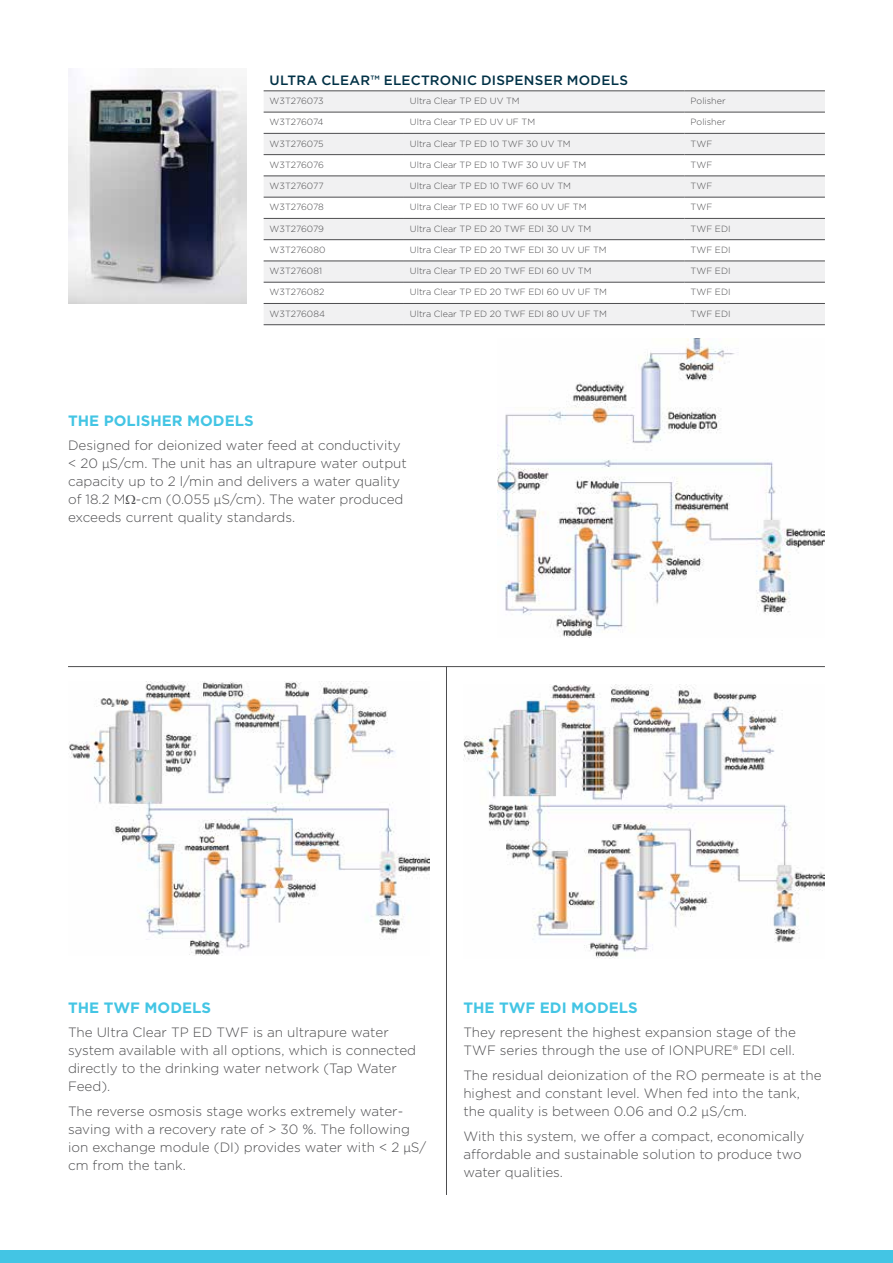
<style>
.page{position:relative;width:893px;height:1263px;background:#fff}
.page>*{position:absolute;margin:0;border:0;box-sizing:border-box;transform-origin:0 0}
.t1{font:700 15px "Gotham";color:#43c5e4}
.t2{font:300 13.5px/18px "Gotham";color:#4d4d4f}
.t3{font:500 13.5px "Gotham";letter-spacing:.02em;color:#003146}
.t4{font:300 9px "Gotham";color:#4d4d4f}
.s1{font-family:"Proxima Nova"}
</style>
<div class="page">
<div style="left:0;top:1250px;width:893px;height:13px;background:#43c5e4"></div>
<img style="left:497px;top:339px;width:328px;height:298px">
<img style="left:69px;top:681px;width:361px;height:275px">
<img style="left:463px;top:684px;width:362px;height:274px">
<img style="left:68px;top:68px;width:179px;height:235px">
<hr style="left:68px;top:666px;width:757px;height:1px;background:#4d4d4f">
<hr style="left:446px;top:666px;width:1px;height:529px;background:#4d4d4f">
<svg style="left:264px;top:92px;width:561px;height:232px;fill:#f1f1f2"></svg>
<hr style="left:264px;top:112px;width:140px;height:1px;background:#4d4d4f">
<hr style="left:404px;top:112px;width:281px;height:1px;background:#4d4d4f">
<hr style="left:685px;top:112px;width:140px;height:1px;background:#4d4d4f">
<hr style="left:264px;top:133px;width:140px;height:1px;background:#4d4d4f">
<hr style="left:404px;top:133px;width:281px;height:1px;background:#4d4d4f">
<hr style="left:685px;top:133px;width:140px;height:1px;background:#4d4d4f">
<hr style="left:264px;top:154px;width:140px;height:1px;background:#4d4d4f">
<hr style="left:404px;top:154px;width:281px;height:1px;background:#4d4d4f">
<hr style="left:685px;top:154px;width:140px;height:1px;background:#4d4d4f">
<hr style="left:264px;top:176px;width:140px;height:1px;background:#4d4d4f">
<hr style="left:404px;top:176px;width:281px;height:1px;background:#4d4d4f">
<hr style="left:685px;top:176px;width:140px;height:1px;background:#4d4d4f">
<hr style="left:264px;top:197px;width:140px;height:1px;background:#4d4d4f">
<hr style="left:404px;top:197px;width:281px;height:1px;background:#4d4d4f">
<hr style="left:685px;top:197px;width:140px;height:1px;background:#4d4d4f">
<hr style="left:264px;top:218px;width:140px;height:1px;background:#4d4d4f">
<hr style="left:404px;top:218px;width:281px;height:1px;background:#4d4d4f">
<hr style="left:685px;top:218px;width:140px;height:1px;background:#4d4d4f">
<hr style="left:264px;top:239px;width:140px;height:1px;background:#4d4d4f">
<hr style="left:404px;top:239px;width:281px;height:1px;background:#4d4d4f">
<hr style="left:685px;top:239px;width:140px;height:1px;background:#4d4d4f">
<hr style="left:264px;top:261px;width:140px;height:1px;background:#4d4d4f">
<hr style="left:404px;top:261px;width:281px;height:1px;background:#4d4d4f">
<hr style="left:685px;top:261px;width:140px;height:1px;background:#4d4d4f">
<hr style="left:264px;top:282px;width:140px;height:1px;background:#4d4d4f">
<hr style="left:404px;top:282px;width:281px;height:1px;background:#4d4d4f">
<hr style="left:685px;top:282px;width:140px;height:1px;background:#4d4d4f">
<hr style="left:264px;top:303px;width:140px;height:1px;background:#4d4d4f">
<hr style="left:404px;top:303px;width:281px;height:1px;background:#4d4d4f">
<hr style="left:685px;top:303px;width:140px;height:1px;background:#4d4d4f">
<hr style="left:264px;top:324px;width:140px;height:1px;background:#4d4d4f">
<hr style="left:404px;top:324px;width:281px;height:1px;background:#4d4d4f">
<hr style="left:685px;top:324px;width:140px;height:1px;background:#4d4d4f">
<hr style="left:264px;top:91px;width:140px;height:1px;background:#4d4d4f">
<hr style="left:404px;top:91px;width:281px;height:1px;background:#4d4d4f">
<hr style="left:685px;top:91px;width:140px;height:1px;background:#4d4d4f">
<p class="t3" style="left:270px;top:71px;width:360px">ULTRA CLEAR™ ELECTRONIC DISPENSER MODELS</p>
<p class="t4" style="left:270px;top:95px;width:56px">W3T276073</p>
<p class="t4" style="left:410px;top:95px;width:111px">Ultra Clear TP ED UV TM</p>
<p class="t4" style="left:691px;top:95px;width:37px">Polisher</p>
<p class="t4" style="left:270px;top:116px;width:55px">W3T276074</p>
<p class="t4" style="left:410px;top:116px;width:127px">Ultra Clear TP ED UV UF TM</p>
<p class="t4" style="left:691px;top:116px;width:37px">Polisher</p>
<p class="t4" style="left:270px;top:138px;width:55px">W3T276075</p>
<p class="t4" style="left:410px;top:138px;width:162px">Ultra Clear TP ED 10 TWF 30 UV TM</p>
<p class="t4" style="left:691px;top:138px;width:23px">TWF</p>
<p class="t4" style="left:270px;top:159px;width:56px">W3T276076</p>
<p class="t4" style="left:410px;top:159px;width:178px">Ultra Clear TP ED 10 TWF 30 UV UF TM</p>
<p class="t4" style="left:691px;top:159px;width:23px">TWF</p>
<p class="t4" style="left:270px;top:180px;width:55px">W3T276077</p>
<p class="t4" style="left:410px;top:180px;width:163px">Ultra Clear TP ED 10 TWF 60 UV TM</p>
<p class="t4" style="left:691px;top:180px;width:23px">TWF</p>
<p class="t4" style="left:270px;top:201px;width:56px">W3T276078</p>
<p class="t4" style="left:410px;top:201px;width:178px">Ultra Clear TP ED 10 TWF 60 UV UF TM</p>
<p class="t4" style="left:691px;top:201px;width:23px">TWF</p>
<p class="t4" style="left:270px;top:223px;width:56px">W3T276079</p>
<p class="t4" style="left:410px;top:223px;width:183px">Ultra Clear TP ED 20 TWF EDI 30 UV TM</p>
<p class="t4" style="left:691px;top:223px;width:41px">TWF EDI</p>
<p class="t4" style="left:270px;top:244px;width:57px">W3T276080</p>
<p class="t4" style="left:410px;top:244px;width:198px">Ultra Clear TP ED 20 TWF EDI 30 UV UF TM</p>
<p class="t4" style="left:691px;top:244px;width:41px">TWF EDI</p>
<p class="t4" style="left:270px;top:265px;width:54px">W3T276081</p>
<p class="t4" style="left:410px;top:265px;width:183px">Ultra Clear TP ED 20 TWF EDI 60 UV TM</p>
<p class="t4" style="left:691px;top:265px;width:41px">TWF EDI</p>
<p class="t4" style="left:270px;top:286px;width:56px">W3T276082</p>
<p class="t4" style="left:410px;top:286px;width:199px">Ultra Clear TP ED 20 TWF EDI 60 UV UF TM</p>
<p class="t4" style="left:691px;top:286px;width:41px">TWF EDI</p>
<p class="t4" style="left:270px;top:308px;width:57px">W3T276084</p>
<p class="t4" style="left:410px;top:308px;width:198px">Ultra Clear TP ED 20 TWF EDI 80 UV UF TM</p>
<p class="t4" style="left:691px;top:308px;width:41px">TWF EDI</p>
<p class="t1" style="left:68px;top:410px;width:187px">THE POLISHER MODELS</p>
<p class="t2" style="left:68px;top:436px;width:340px">Designed for deionized water feed at conductivity &lt; 20 <span class="s1">µ</span>S/cm. The unit has an ultrapure water output capacity up to 2 l/min and delivers a water quality of 18.2 M -cm (0.055 <span class="s1">µ</span>S/cm). The water produced exceeds current quality standards.</p>
<p class="t1" style="left:68px;top:997px;width:144px">THE TWF MODELS</p>
<p class="t2" style="left:68px;top:1023px;width:350px">The Ultra Clear TP ED TWF is an ultrapure water system available with all options, which is connected directly to the drinking water network (Tap Water Feed).</p>
<p class="t2" style="left:68px;top:1102px;width:360px">The reverse osmosis stage works extremely water&shy;saving with a recovery rate of &gt; 30 %. The following ion exchange module (DI) provides water with &lt; 2 <span class="s1">µ</span>S/ cm from the tank.</p>
<p class="t1" style="left:463px;top:997px;width:176px">THE TWF EDI MODELS</p>
<p class="t2" style="left:463px;top:1023px;width:334px">They represent the highest expansion stage of the<br>TWF series through the use of IONPURE® EDI cell.</p>
<p class="t2" style="left:463px;top:1066px;width:360px">The residual deionization of the RO permeate is at the highest and constant level. When fed into the tank, the quality is between 0.06 and 0.2 <span class="s1">µ</span>S/cm.</p>
<p class="t2" style="left:463px;top:1127px;width:343px">With this system, we offer a compact, economically affordable and sustainable solution to produce two water qualities.</p>
</div>
